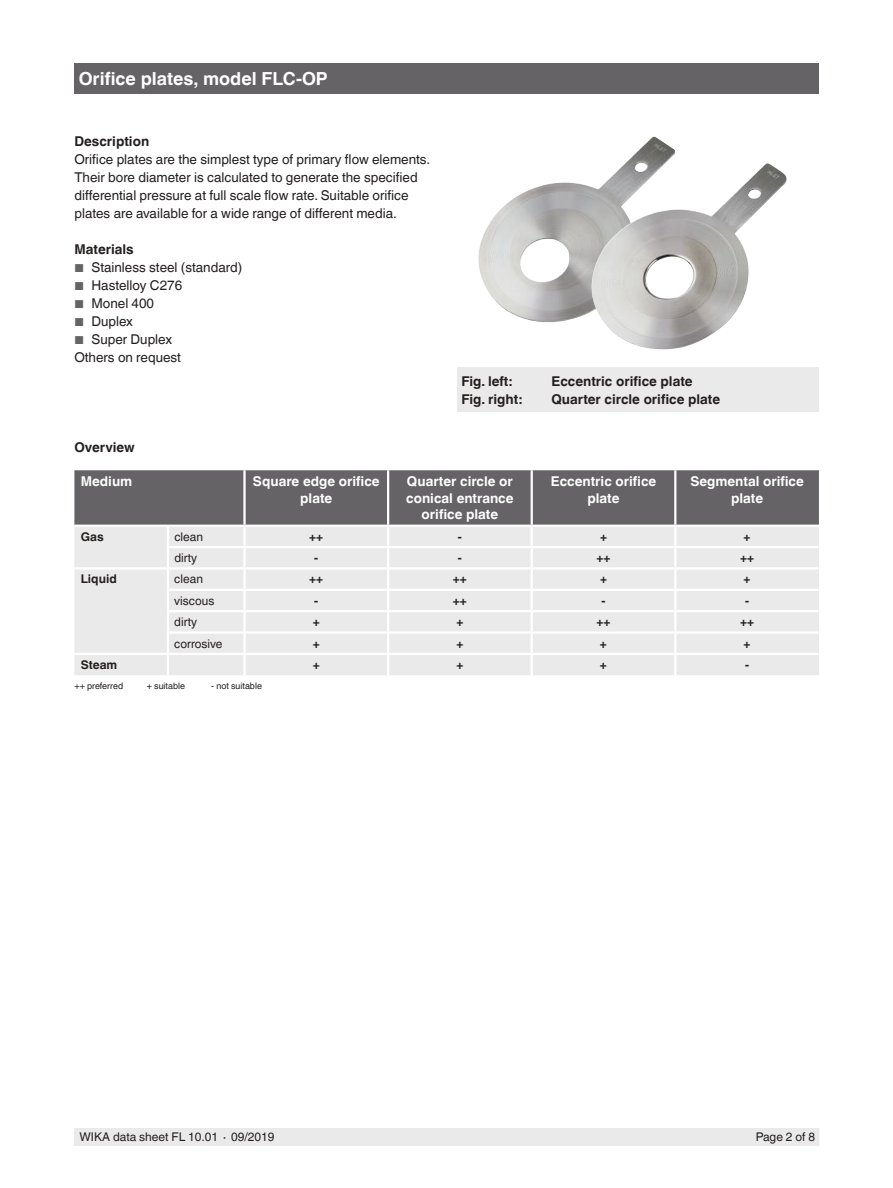
<style>
.page{position:relative;width:893px;height:1188px;background:#fff}
.page>*{position:absolute;margin:0;border:0;box-sizing:border-box;transform-origin:0 0}
.t1{font:700 18px "Helvetica World";color:#fff}
.t2{font:13.5px/18px "Helvetica World";color:#241f1f}
.t3{font:700 13.5px/16.5px "Helvetica World";color:#fff;text-align:center}
.t4{font:700 13.5px "Helvetica World";color:#241f1f}
.t5{font:12px "Helvetica World";color:#241f1f}
.t6{font:700 12px "Helvetica World";color:#241f1f}
.t7{font:9px "Helvetica World";color:#241f1f}
.s1{font-size:11.55px;color:#656365}
</style>
<div class="page">
<div style="left:75px;top:1128px;width:744px;height:17px;background:#ebeaea"></div>
<div style="left:74px;top:64px;width:745px;height:30px;background:#656365"></div>
<div style="left:74px;top:655px;width:745px;height:20px;background:#ebeaea"></div>
<svg style="left:74px;top:470px;width:745px;height:183px;background:#c5c4c4"></svg>
<hr style="left:167px;top:655px;width:2px;height:20px;background:#fff">
<hr style="left:243px;top:655px;width:3px;height:20px;background:#fff">
<hr style="left:387px;top:655px;width:2px;height:20px;background:#fff">
<hr style="left:531px;top:655px;width:2px;height:20px;background:#fff">
<hr style="left:674px;top:655px;width:2px;height:20px;background:#fff">
<div style="left:457px;top:367px;width:362px;height:45px;background:#ebeaea"></div>
<img style="left:478px;top:137px;width:197px;height:186px">
<img style="left:590px;top:163px;width:197px;height:186px">
<h1 class="t1" style="left:79px;top:69px;width:251px">Orifice plates, model FLC-OP</h1>
<p class="t4" style="left:74px;top:134px;width:76px">Description</p>
<p class="t2" style="left:74px;top:151px;width:357px">Orifice plates are the simplest type of primary flow elements.<br>Their bore diameter is calculated to generate the specified differential pressure at full scale flow rate. Suitable orifice plates are available for a wide range of different media.</p>
<p class="t4" style="left:74px;top:242px;width:61px">Materials</p>
<p class="t2" style="left:74px;top:259px;width:169px"><span class="s1">■</span> Stainless steel (standard)</p>
<p class="t2" style="left:74px;top:277px;width:109px"><span class="s1">■</span> Hastelloy C276</p>
<p class="t2" style="left:74px;top:295px;width:81px"><span class="s1">■</span> Monel 400</p>
<p class="t2" style="left:74px;top:313px;width:60px"><span class="s1">■</span> Duplex</p>
<p class="t2" style="left:74px;top:331px;width:108px"><span class="s1">■</span> Super Duplex<br>Others on request</p>
<p class="t4" style="left:461px;top:373px;width:52px">Fig. left:</p>
<p class="t4" style="left:551px;top:373px;width:143px">Eccentric orifice plate</p>
<p class="t4" style="left:461px;top:391px;width:62px">Fig. right:</p>
<p class="t4" style="left:551px;top:391px;width:170px">Quarter circle orifice plate</p>
<p class="t4" style="left:74px;top:440px;width:62px">Overview</p>
<p class="t3" style="left:81px;top:473px;width:53px">Medium</p>
<p class="t3" style="left:253px;top:473px;width:128px">Square edge orifice plate</p>
<p class="t3" style="left:406px;top:473px;width:109px">Quarter circle or conical entrance orifice plate</p>
<p class="t3" style="left:551px;top:473px;width:107px">Eccentric orifice plate</p>
<p class="t3" style="left:690px;top:473px;width:115px">Segmental orifice plate</p>
<p class="t6" style="left:81px;top:530px;width:24px">Gas</p>
<p class="t5" style="left:174px;top:530px;width:30px">clean</p>
<p class="t6" style="left:309px;top:530px;width:16px">++</p>
<p class="t6" style="left:458px;top:530px;width:5px">-</p>
<p class="t6" style="left:600px;top:530px;width:9px">+</p>
<p class="t6" style="left:744px;top:530px;width:9px">+</p>
<p class="t5" style="left:174px;top:551px;width:24px">dirty</p>
<p class="t6" style="left:314px;top:551px;width:5px">-</p>
<p class="t6" style="left:458px;top:551px;width:5px">-</p>
<p class="t6" style="left:596px;top:551px;width:16px">++</p>
<p class="t6" style="left:740px;top:551px;width:16px">++</p>
<p class="t6" style="left:81px;top:572px;width:38px">Liquid</p>
<p class="t5" style="left:174px;top:572px;width:30px">clean</p>
<p class="t6" style="left:309px;top:572px;width:16px">++</p>
<p class="t6" style="left:453px;top:572px;width:16px">++</p>
<p class="t6" style="left:600px;top:572px;width:9px">+</p>
<p class="t6" style="left:744px;top:572px;width:9px">+</p>
<p class="t5" style="left:174px;top:594px;width:42px">viscous</p>
<p class="t6" style="left:314px;top:594px;width:5px">-</p>
<p class="t6" style="left:453px;top:594px;width:16px">++</p>
<p class="t6" style="left:601px;top:594px;width:5px">-</p>
<p class="t6" style="left:745px;top:594px;width:5px">-</p>
<p class="t5" style="left:174px;top:615px;width:24px">dirty</p>
<p class="t6" style="left:313px;top:615px;width:9px">+</p>
<p class="t6" style="left:456px;top:615px;width:9px">+</p>
<p class="t6" style="left:596px;top:615px;width:16px">++</p>
<p class="t6" style="left:740px;top:615px;width:16px">++</p>
<p class="t5" style="left:174px;top:636px;width:50px">corrosive</p>
<p class="t6" style="left:313px;top:636px;width:9px">+</p>
<p class="t6" style="left:456px;top:636px;width:9px">+</p>
<p class="t6" style="left:600px;top:636px;width:9px">+</p>
<p class="t6" style="left:744px;top:636px;width:9px">+</p>
<p class="t6" style="left:81px;top:658px;width:38px">Steam</p>
<p class="t6" style="left:313px;top:658px;width:9px">+</p>
<p class="t6" style="left:456px;top:658px;width:9px">+</p>
<p class="t6" style="left:600px;top:658px;width:9px">+</p>
<p class="t6" style="left:745px;top:658px;width:5px">-</p>
<p class="t7" style="left:74px;top:680px;width:50px">++ preferred</p>
<p class="t7" style="left:147px;top:680px;width:40px">+ suitable</p>
<p class="t7" style="left:211px;top:680px;width:52px">- not suitable</p>
<p class="t5" style="left:80px;top:1130px;width:197px">WIKA data sheet FL 10.01 ∙ 09/2019</p>
<p class="t5" style="left:756px;top:1130px;width:61px">Page 2 of 8</p>
</div>
